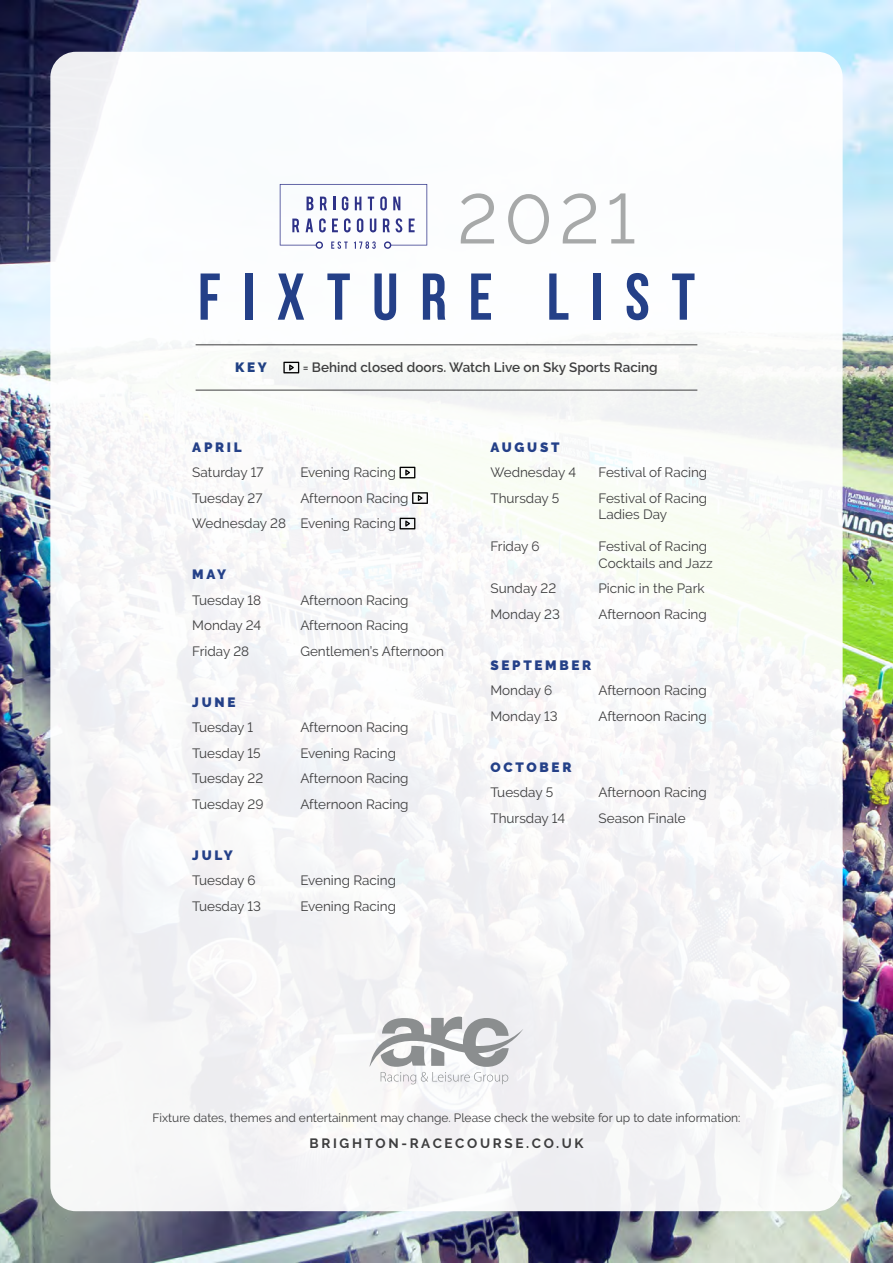
<style>
.page{position:relative;width:893px;height:1263px;background:#fff}
.page>*{position:absolute;margin:0;border:0;box-sizing:border-box;transform-origin:0 0}
.t1{font:69.6px "Raleway";color:#a7a9a9}
.t2{font:700 66px "Bebas Neue";letter-spacing:.33em;color:#244088}
.DATE{font:13.5px/16.2px "Raleway";color:#3e3e3f}
.t3{font:600 13.5px "Raleway";color:#3e3e3f}
.MONTH{font:900 13.5px "Raleway";letter-spacing:.2em;color:#244088}
.t4{font:700 13.5px "Raleway";letter-spacing:.2em;color:#3e3e3f}
.t5{font:900 13.5px "Raleway";color:#204184}
.t6{font:12px "Raleway";color:#3e3e3f}
</style>
<div class="page">
<img style="left:1px;top:0;width:892px;height:1263px">
<img style="left:0;top:0;width:1px;height:1263px">
<div style="left:50px;top:52px;width:793px;height:1159px;background:#f9f9f8;border-radius:26px"></div>
<hr style="left:196px;top:344px;width:501px;height:1px;background:#3e3e3f">
<hr style="left:196px;top:390px;width:501px;height:1px;background:#3e3e3f">
<svg style="left:283px;top:362px;width:16px;height:11px"></svg>
<svg style="left:400px;top:467px;width:15px;height:11px"></svg>
<svg style="left:412px;top:492px;width:16px;height:12px"></svg>
<svg style="left:400px;top:518px;width:15px;height:11px"></svg>
<svg style="left:280px;top:184px;width:147px;height:65px"></svg>
<svg style="left:370px;top:1016px;width:153px;height:68px"></svg>
<p class="t1" style="left:457px;top:179px;width:180px">2021</p>
<p class="t2" style="left:198px;top:261px;width:499px">FIXTURE LIST</p>
<p class="t5" style="left:235px;top:360px;width:33px">KEY</p>
<p class="t3" style="left:303px;top:360px;width:357px">= Behind closed doors. Watch Live on Sky Sports Racing</p>
<p class="MONTH" style="left:192px;top:439px;width:51px">APRIL</p>
<p class="DATE" style="left:192px;top:464px;width:73px">Saturday 17</p>
<p class="DATE" style="left:300px;top:464px;width:97px">Evening Racing</p>
<p class="DATE" style="left:192px;top:490px;width:72px">Tuesday 27</p>
<p class="DATE" style="left:300px;top:490px;width:110px">Afternoon Racing</p>
<p class="DATE" style="left:192px;top:515px;width:205px">Wednesday 28 Evening Racing</p>
<p class="MONTH" style="left:192px;top:567px;width:35px">MAY</p>
<p class="DATE" style="left:192px;top:592px;width:70px">Tuesday 18</p>
<p class="DATE" style="left:300px;top:592px;width:110px">Afternoon Racing</p>
<p class="DATE" style="left:192px;top:617px;width:70px">Monday 24</p>
<p class="DATE" style="left:300px;top:617px;width:110px">Afternoon Racing</p>
<p class="DATE" style="left:192px;top:643px;width:58px">Friday 28</p>
<p class="DATE" style="left:300px;top:643px;width:145px">Gentlemen’s Afternoon</p>
<p class="MONTH" style="left:192px;top:694px;width:45px">JUNE</p>
<p class="DATE" style="left:192px;top:719px;width:62px">Tuesday 1</p>
<p class="DATE" style="left:300px;top:719px;width:110px">Afternoon Racing</p>
<p class="DATE" style="left:192px;top:745px;width:70px">Tuesday 15</p>
<p class="DATE" style="left:300px;top:745px;width:97px">Evening Racing</p>
<p class="DATE" style="left:192px;top:770px;width:72px">Tuesday 22</p>
<p class="DATE" style="left:300px;top:770px;width:110px">Afternoon Racing</p>
<p class="DATE" style="left:192px;top:796px;width:73px">Tuesday 29</p>
<p class="DATE" style="left:300px;top:796px;width:110px">Afternoon Racing</p>
<p class="MONTH" style="left:192px;top:847px;width:42px">JULY</p>
<p class="DATE" style="left:192px;top:872px;width:65px">Tuesday 6</p>
<p class="DATE" style="left:300px;top:872px;width:97px">Evening Racing</p>
<p class="DATE" style="left:192px;top:898px;width:70px">Tuesday 13</p>
<p class="DATE" style="left:300px;top:898px;width:97px">Evening Racing</p>
<p class="MONTH" style="left:490px;top:439px;width:70px">AUGUST</p>
<p class="DATE" style="left:490px;top:464px;width:87px">Wednesday 4</p>
<p class="DATE" style="left:598px;top:464px;width:110px">Festival of Racing</p>
<p class="DATE" style="left:490px;top:490px;width:70px">Thursday 5</p>
<p class="DATE" style="left:598px;top:490px;width:110px">Festival of Racing<br>Ladies Day</p>
<p class="DATE" style="left:490px;top:539px;width:51px">Friday 6</p>
<p class="DATE" style="left:598px;top:539px;width:110px">Festival of Racing</p>
<p class="DATE" style="left:598px;top:555px;width:116px">Cocktails and Jazz</p>
<p class="DATE" style="left:490px;top:580px;width:67px">Sunday 22</p>
<p class="DATE" style="left:598px;top:580px;width:108px">Picnic in the Park</p>
<p class="DATE" style="left:490px;top:606px;width:71px">Monday 23</p>
<p class="DATE" style="left:598px;top:606px;width:110px">Afternoon Racing</p>
<p class="MONTH" style="left:490px;top:657px;width:102px">SEPTEMBER</p>
<p class="DATE" style="left:490px;top:682px;width:63px">Monday 6</p>
<p class="DATE" style="left:598px;top:682px;width:110px">Afternoon Racing</p>
<p class="DATE" style="left:490px;top:708px;width:69px">Monday 13</p>
<p class="DATE" style="left:598px;top:708px;width:110px">Afternoon Racing</p>
<p class="MONTH" style="left:490px;top:759px;width:82px">OCTOBER</p>
<p class="DATE" style="left:490px;top:784px;width:64px">Tuesday 5</p>
<p class="DATE" style="left:598px;top:784px;width:110px">Afternoon Racing</p>
<p class="DATE" style="left:490px;top:810px;width:76px">Thursday 14</p>
<p class="DATE" style="left:598px;top:810px;width:89px">Season Finale</p>
<p class="t6" style="left:153px;top:1111px;width:589px">Fixture dates, themes and entertainment may change. Please check the website for up to date information:</p>
<p class="t4" style="left:309px;top:1135px;width:276px">BRIGHTON-RACECOURSE.CO.UK</p>
</div>
